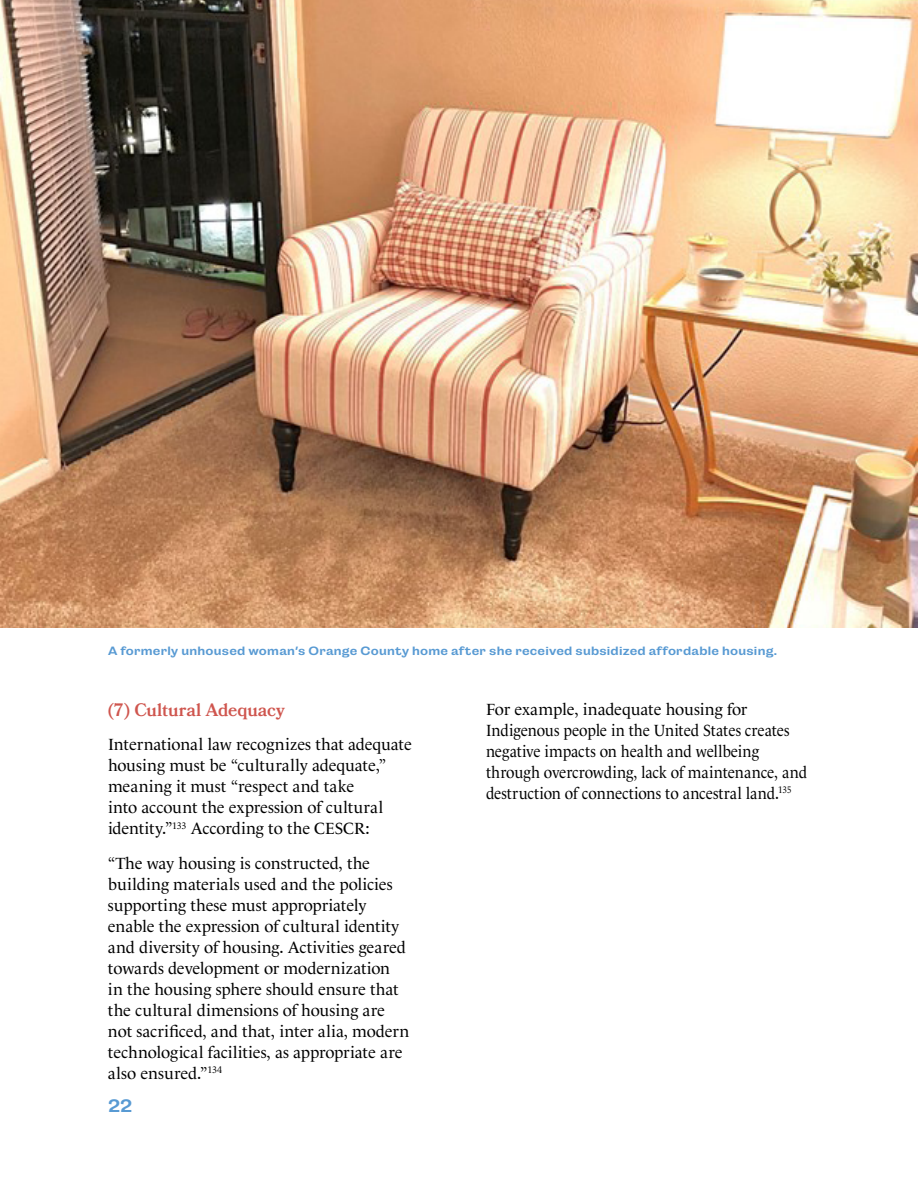
<style>
.page{position:relative;width:918px;height:1188px;background:#fff}
.page>*{position:absolute;margin:0;border:0;box-sizing:border-box;transform-origin:0 0}
.t1{font:600 18px "Bookmania";letter-spacing:-.015em;color:#cf554e}
.t2{font:500 18px "Campaign";color:#589ad3}
.t3{font:16.5px/21px "Le Monde Livre Std";color:#000}
.t4{font:500 12px "Campaign";letter-spacing:.02em;color:#589ad3}
</style>
<div class="page">
<img style="left:0;top:0;width:917px;height:627px">
<p class="t4" style="left:108px;top:644px;width:671px">A formerly unhoused woman’s Orange County home after she received subsidized affordable housing.</p>
<p class="t1" style="left:108px;top:699px;width:178px">(7) Cultural Adequacy</p>
<p class="t3" style="left:108px;top:734px;width:305px">International law recognizes that adequate housing must be “culturally adequate,” meaning it must “respect and take<br>into account the expression of cultural identity.”<sup>133</sup> According to the CESCR:</p>
<p class="t3" style="left:108px;top:852px;width:303px">“The way housing is constructed, the building materials used and the policies supporting these must appropriately enable the expression of cultural identity and diversity of housing. Activities geared towards development or modernization<br>in the housing sphere should ensure that the cultural dimensions of housing are not sacrificed, and that, inter alia, modern technological facilities, as appropriate are also ensured.”<sup>134</sup></p>
<p class="t2" style="left:108px;top:1095px;width:26px">22</p>
<p class="t3" style="left:486px;top:698px;width:323px">For example, inadequate housing for Indigenous people in the United States creates negative impacts on health and wellbeing through overcrowding, lack of maintenance, and destruction of connections to ancestral land.<sup>135</sup></p>
</div>
